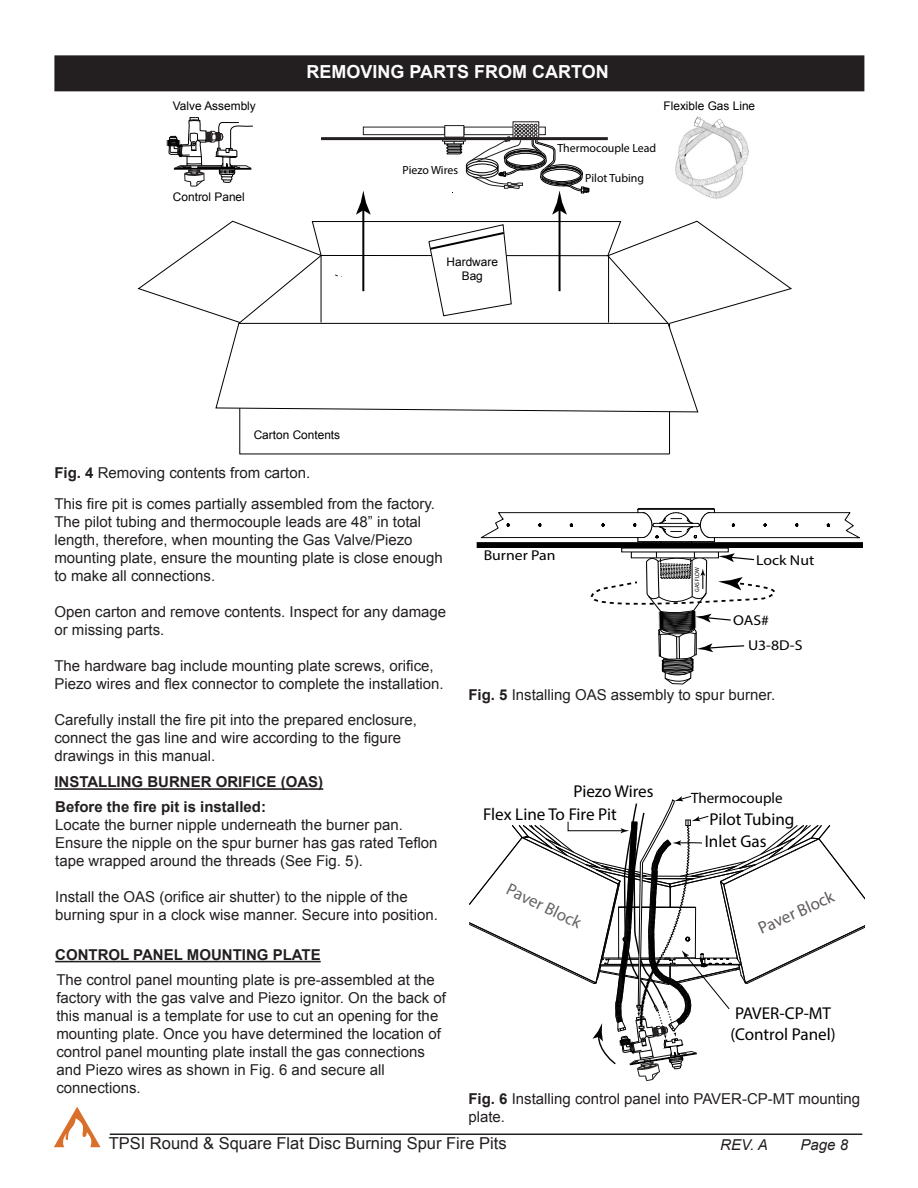
<style>
.page{position:relative;width:918px;height:1188px;background:#fff}
.page>*{position:absolute;margin:0;border:0;box-sizing:border-box;transform-origin:0 0}
.t1{font:700 18px "Arial";color:#fdfdfd}
.t2{font:17.1px/20.5px "Myriad Pro";color:#000}
.t3{font:17.1px "Myriad Pro";color:#605b5b}
.t4{font:17.1px "Myriad Pro";color:#666363}
.t5{font:16.5px "Arial";color:#231f20}
.t6{font:15px/18px "Arial";color:#231f20}
.t7{font:700 15px "Arial";color:#231f20}
.t8{font:15px "Myriad Pro";color:#000}
.t9{font:italic 15px "Arial";color:#231f20}
.t10{font:14.25px/25px "Myriad Pro";color:#000;scale:1.1 1}
.t11{font:11.85px/14.2px "Arial";color:#000;text-align:center}
.t12{font:11.85px "Myriad Pro";color:#000}
.t13{font:6.15px "Myriad Pro";color:#000;scale:.91 1}
.s1{font-weight:700}
</style>
<div class="page">
<hr style="left:110px;top:1134px;width:752px;height:1px;background:#231f20">
<svg style="left:54px;top:1107px;width:46px;height:40px"></svg>
<svg style="left:239px;top:413px;width:431px;height:42px"></svg>
<hr style="left:669px;top:323px;width:1px;height:131px;background:#000">
<svg style="left:137px;top:117px;width:655px;height:295px"></svg>
<div style="left:55px;top:56px;width:809px;height:35px;background:#231f20"></div>
<div style="left:54px;top:55px;width:810px;height:36px;border:2px solid #231f20"></div>
<hr style="left:54px;top:788px;width:269px;height:2px;background:#231f20">
<svg style="left:479px;top:508px;width:383px;height:177px"></svg>
<hr style="left:55px;top:961px;width:266px;height:1px;background:#231f20">
<svg style="left:469px;top:796px;width:395px;height:285px"></svg>
<p class="t11" style="left:173px;top:99px;width:84px">Valve Assembly</p>
<p class="t11" style="left:173px;top:190px;width:73px">Control Panel</p>
<p class="t1" style="left:306px;top:60px;width:304px">REMOVING PARTS FROM CARTON</p>
<p class="t11" style="left:664px;top:99px;width:93px">Flexible Gas Line</p>
<p class="t12" style="left:403px;top:163px;width:57px">Piezo Wires</p>
<p class="t12" style="left:557px;top:141px;width:100px">Thermocouple Lead</p>
<p class="t12" style="left:585px;top:171px;width:60px">Pilot Tubing</p>
<p class="t11" style="left:447px;top:255px;width:53px">Hardware<br>Bag</p>
<p class="t11" style="left:254px;top:428px;width:88px">Carton Contents</p>
<p class="t6" style="left:54px;top:464px;width:257px"><span class="s1">Fig. 4</span> Removing contents from carton.</p>
<p class="t6" style="left:54px;top:495px;width:390px">This fire pit is comes partially assembled from the factory.<br>The pilot tubing and thermocouple leads are 48” in total length, therefore, when mounting the Gas Valve/Piezo mounting plate, ensure the mounting plate is close enough to make all connections.</p>
<p class="t6" style="left:54px;top:603px;width:393px">Open carton and remove contents. Inspect for any damage or missing parts.</p>
<p class="t6" style="left:54px;top:657px;width:391px">The hardware bag include mounting plate screws, orifice,<br>Piezo wires and flex connector to complete the installation.</p>
<p class="t6" style="left:54px;top:711px;width:364px">Carefully install the fire pit into the prepared enclosure,</p>
<p class="t6" style="left:54px;top:729px;width:348px">connect the gas line and wire according to the figure</p>
<p class="t6" style="left:54px;top:747px;width:162px">drawings in this manual.</p>
<p class="t7" style="left:54px;top:772px;width:270px">INSTALLING BURNER ORIFICE (OAS)</p>
<p class="t7" style="left:55px;top:796px;width:212px">Before the fire pit is installed:</p>
<p class="t6" style="left:55px;top:815px;width:384px">Locate the burner nipple underneath the burner pan.<br>Ensure the nipple on the spur burner has gas rated Teflon tape wrapped around the threads (See Fig. 5).</p>
<p class="t6" style="left:55px;top:887px;width:354px">Install the OAS (orifice air shutter) to the nipple of the</p>
<p class="t6" style="left:55px;top:905px;width:384px">burning spur in a clock wise manner. Secure into position.</p>
<p class="t7" style="left:55px;top:945px;width:267px">CONTROL PANEL MOUNTING PLATE</p>
<p class="t6" style="left:56px;top:971px;width:391px">The control panel mounting plate is pre-assembled at the factory with the gas valve and Piezo ignitor. On the back of this manual is a template for use to cut an opening for the mounting plate. Once you have determined the location of control panel mounting plate install the gas connections and Piezo wires as shown in Fig. 6 and secure all</p>
<p class="t6" style="left:56px;top:1079px;width:86px">connections.</p>
<p class="t10" style="left:484px;top:543px;width:67px">Burner Pan</p>
<p class="t13" style="left:693px;top:592px;width:29px;rotate:-90deg">GAS FLOW</p>
<p class="t10" style="left:756px;top:548px;width:54px">Lock Nut</p>
<p class="t10" style="left:748px;top:608px;width:51px;text-indent:-15px">OAS#<br>U3-8D-S</p>
<p class="t6" style="left:468px;top:686px;width:308px"><span class="s1">Fig. 5</span> Installing OAS assembly to spur burner.</p>
<p class="t2" style="left:574px;top:781px;width:82px">Piezo Wires</p>
<p class="t2" style="left:483px;top:804px;width:135px">Flex Line To Fire Pit</p>
<p class="t4" style="left:512px;top:879px;width:83px;rotate:26deg">Paver Block</p>
<p class="t8" style="left:691px;top:789px;width:93px">Thermocouple</p>
<p class="t2" style="left:710px;top:808px;width:86px">Pilot Tubing</p>
<p class="t2" style="left:705px;top:830px;width:63px">Inlet Gas</p>
<p class="t3" style="left:755px;top:919px;width:83px;rotate:-24deg">Paver Block</p>
<p class="t2" style="left:730px;top:1003px;width:107px">PAVER-CP-MT (Control Panel)</p>
<p class="t6" style="left:468px;top:1090px;width:393px"><span class="s1">Fig. 6</span> Installing control panel into PAVER-CP-MT mounting plate.</p>
<p class="t5" style="left:109px;top:1132px;width:399px">TPSI Round &amp; Square Flat Disc Burning Spur Fire Pits</p>
<p class="t9" style="left:720px;top:1135px;width:49px">REV. A</p>
<p class="t9" style="left:801px;top:1135px;width:49px">Page 8</p>
</div>
